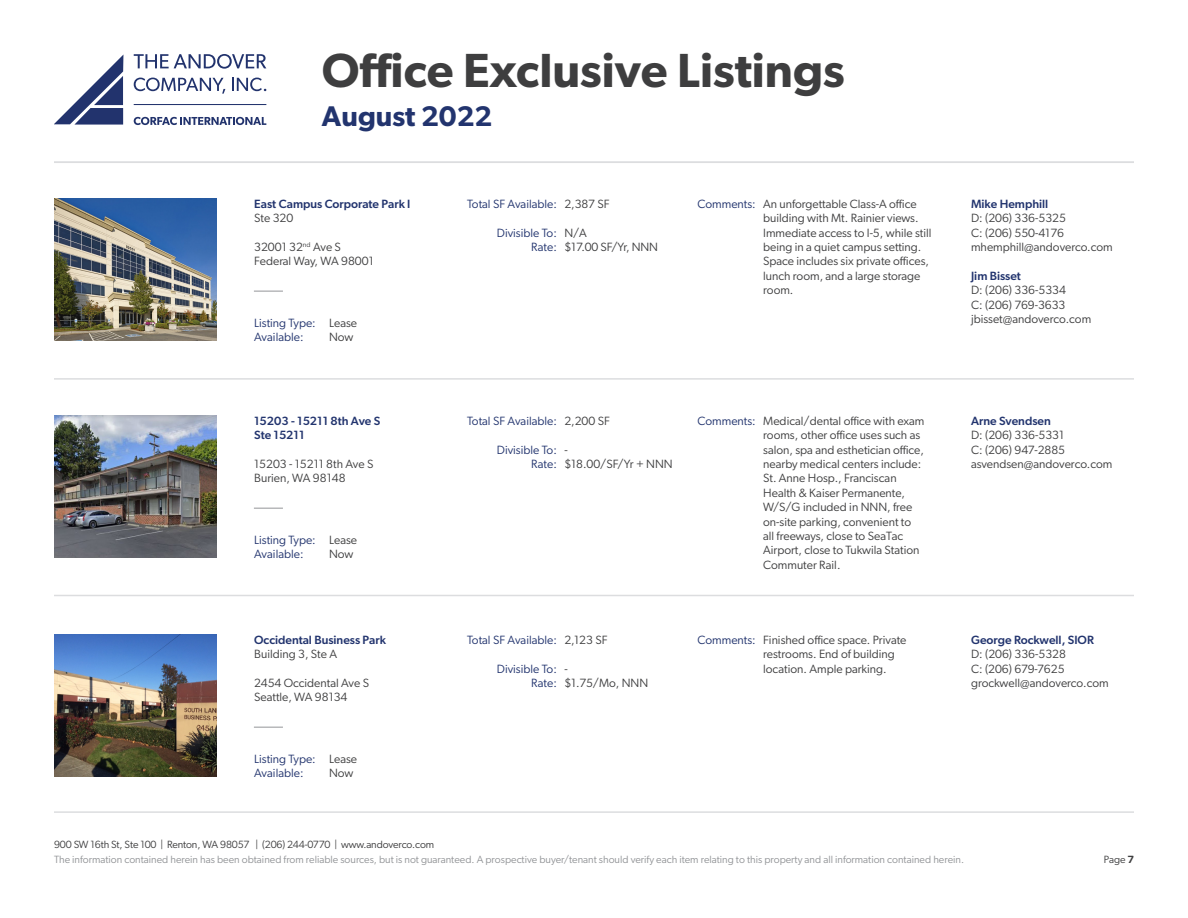
<style>
.page{position:relative;width:1188px;height:918px;background:#fff}
.page>*{position:absolute;margin:0;border:0;box-sizing:border-box;transform-origin:0 0}
.t1{font:600 48px "Gibson";color:#3e3e3f}
.t2{font:600 28.5px "Gibson";color:#22346e}
.t3{font:12px/14.4px "Gibson";color:#3e3e3f}
.t4{font:12px "Gibson";color:#22346e}
.t5{font:500 12px "Gibson";color:#22346e}
.t6{font:10.5px "Gibson";color:#939598}
.t7{font:10.5px "Gibson";letter-spacing:-.01em;color:#3e3e3f}
.s1{font-weight:600}
</style>
<div class="page">
<svg style="left:54px;top:55px;width:69px;height:70px"></svg>
<svg style="left:134px;top:54px;width:132px;height:15px"></svg>
<hr style="left:134px;top:104px;width:132px;height:1px;background:#22336d">
<svg style="left:134px;top:117px;width:132px;height:8px"></svg>
<svg style="left:134px;top:78px;width:91px;height:16px"></svg>
<svg style="left:232px;top:78px;width:34px;height:13px"></svg>
<hr style="left:54px;top:162px;width:1080px;height:1px;background:#dcdddf">
<hr style="left:54px;top:378px;width:1080px;height:2px;background:#dcdddf">
<hr style="left:54px;top:595px;width:1080px;height:1px;background:#dcdddf">
<hr style="left:54px;top:811px;width:1080px;height:2px;background:#dcdddf">
<img style="left:54px;top:198px;width:162px;height:143px">
<svg style="left:254px;top:291px;width:29px;height:1px"></svg>
<img style="left:54px;top:415px;width:162px;height:143px">
<svg style="left:254px;top:508px;width:29px;height:1px"></svg>
<img style="left:54px;top:634px;width:162px;height:143px">
<svg style="left:254px;top:727px;width:29px;height:1px"></svg>
<h1 class="t1" style="left:322px;top:42px;width:525px">Office Exclusive Listings</h1>
<h2 class="t2" style="left:322px;top:100px;width:172px">August 2022</h2>
<p class="t5" style="left:254px;top:196px;width:158px">East Campus Corporate Park I</p>
<p class="t3" style="left:254px;top:211px;width:41px">Ste 320</p>
<p class="t3" style="left:254px;top:239px;width:88px">32001 32<sup>nd</sup> Ave S</p>
<p class="t3" style="left:254px;top:254px;width:121px">Federal Way, WA 98001</p>
<p class="t4" style="left:254px;top:315px;width:63px">Listing Type:</p>
<p class="t4" style="left:254px;top:330px;width:51px">Available:</p>
<p class="t3" style="left:329px;top:315px;width:30px">Lease</p>
<p class="t3" style="left:329px;top:329px;width:26px">Now</p>
<p class="t5" style="left:254px;top:413px;width:128px">15203 - 15211 8th Ave S</p>
<p class="t5" style="left:254px;top:428px;width:52px">Ste 15211</p>
<p class="t3" style="left:254px;top:456px;width:121px">15203 - 15211 8th Ave S</p>
<p class="t3" style="left:254px;top:471px;width:93px">Burien, WA 98148</p>
<p class="t4" style="left:254px;top:532px;width:63px">Listing Type:</p>
<p class="t4" style="left:254px;top:547px;width:51px">Available:</p>
<p class="t3" style="left:329px;top:532px;width:30px">Lease</p>
<p class="t3" style="left:329px;top:546px;width:26px">Now</p>
<p class="t5" style="left:254px;top:632px;width:133px">Occidental Business Park</p>
<p class="t3" style="left:254px;top:647px;width:84px">Building 3, Ste A</p>
<p class="t3" style="left:254px;top:675px;width:116px">2454 Occidental Ave S</p>
<p class="t3" style="left:254px;top:690px;width:95px">Seattle, WA 98134</p>
<p class="t4" style="left:254px;top:751px;width:63px">Listing Type:</p>
<p class="t4" style="left:254px;top:766px;width:51px">Available:</p>
<p class="t3" style="left:329px;top:751px;width:30px">Lease</p>
<p class="t3" style="left:329px;top:765px;width:26px">Now</p>
<p class="t7" style="left:54px;top:838px;width:382px">900 SW 16th St, Ste 100 | Renton, WA 98057 | (206) 244-0770 | www.andoverco.com</p>
<p class="t4" style="left:467px;top:197px;width:91px">Total SF Available:</p>
<p class="t4" style="left:497px;top:225px;width:62px">Divisible To:</p>
<p class="t4" style="left:531px;top:240px;width:27px">Rate:</p>
<p class="t3" style="left:564px;top:196px;width:47px">2,387 SF</p>
<p class="t3" style="left:564px;top:225px;width:24px">N/A</p>
<p class="t3" style="left:564px;top:240px;width:95px">$17.00 SF/Yr, NNN</p>
<p class="t4" style="left:698px;top:196px;width:60px">Comments:</p>
<p class="t3" style="left:763px;top:196px;width:170px">An unforgettable Class-A office building with Mt. Rainier views.<br>Immediate access to I-5, while still being in a quiet campus setting.<br>Space includes six private offices, lunch room, and a large storage room.</p>
<p class="t5" style="left:971px;top:196px;width:79px">Mike Hemphill</p>
<p class="t3" style="left:971px;top:211px;width:96px">D: (206) 336-5325</p>
<p class="t3" style="left:971px;top:225px;width:94px">C: (206) 550-4176</p>
<p class="t3" style="left:971px;top:239px;width:143px">mhemphill@andoverco.com</p>
<p class="t5" style="left:971px;top:268px;width:51px">Jim Bisset</p>
<p class="t3" style="left:971px;top:283px;width:96px">D: (206) 336-5334</p>
<p class="t3" style="left:971px;top:297px;width:96px">C: (206) 769-3633</p>
<p class="t3" style="left:971px;top:311px;width:122px">jbisset@andoverco.com</p>
<p class="t4" style="left:467px;top:414px;width:91px">Total SF Available:</p>
<p class="t4" style="left:497px;top:442px;width:62px">Divisible To:</p>
<p class="t4" style="left:531px;top:457px;width:27px">Rate:</p>
<p class="t3" style="left:564px;top:414px;width:47px">2,200 SF</p>
<p class="t3" style="left:564px;top:442px;width:5px">-</p>
<p class="t3" style="left:564px;top:457px;width:110px">$18.00/SF/Yr + NNN</p>
<p class="t4" style="left:698px;top:413px;width:60px">Comments:</p>
<p class="t3" style="left:763px;top:413px;width:163px">Medical/dental office with exam rooms, other office uses such as salon, spa and esthetician office, nearby medical centers include:<br>St. Anne Hosp., Franciscan<br>Health &amp; Kaiser Permanente,<br>W/S/G included in NNN, free on-site parking, convenient to all freeways, close to SeaTac<br>Airport, close to Tukwila Station<br>Commuter Rail.</p>
<p class="t5" style="left:971px;top:413px;width:81px">Arne Svendsen</p>
<p class="t3" style="left:971px;top:428px;width:95px">D: (206) 336-5331</p>
<p class="t3" style="left:971px;top:442px;width:96px">C: (206) 947-2885</p>
<p class="t3" style="left:971px;top:456px;width:143px">asvendsen@andoverco.com</p>
<p class="t4" style="left:467px;top:633px;width:91px">Total SF Available:</p>
<p class="t4" style="left:497px;top:661px;width:62px">Divisible To:</p>
<p class="t4" style="left:531px;top:676px;width:27px">Rate:</p>
<p class="t3" style="left:564px;top:633px;width:45px">2,123 SF</p>
<p class="t3" style="left:564px;top:661px;width:5px">-</p>
<p class="t3" style="left:564px;top:676px;width:85px">$1.75/Mo, NNN</p>
<p class="t4" style="left:698px;top:632px;width:60px">Comments:</p>
<p class="t3" style="left:763px;top:632px;width:145px">Finished office space. Private restrooms. End of building location. Ample parking.</p>
<p class="t5" style="left:971px;top:632px;width:124px">George Rockwell, SIOR</p>
<p class="t3" style="left:971px;top:647px;width:96px">D: (206) 336-5328</p>
<p class="t3" style="left:971px;top:661px;width:95px">C: (206) 679-7625</p>
<p class="t3" style="left:971px;top:675px;width:139px">grockwell@andoverco.com</p>
<p class="t6" style="left:54px;top:853px;width:912px">The information contained herein has been obtained from reliable sources, but is not guaranteed. A prospective buyer/tenant should verify each item relating to this property and all information contained herein.</p>
<p class="t7" style="left:1104px;top:853px;width:32px">Page <span class="s1">7</span></p>
</div>
